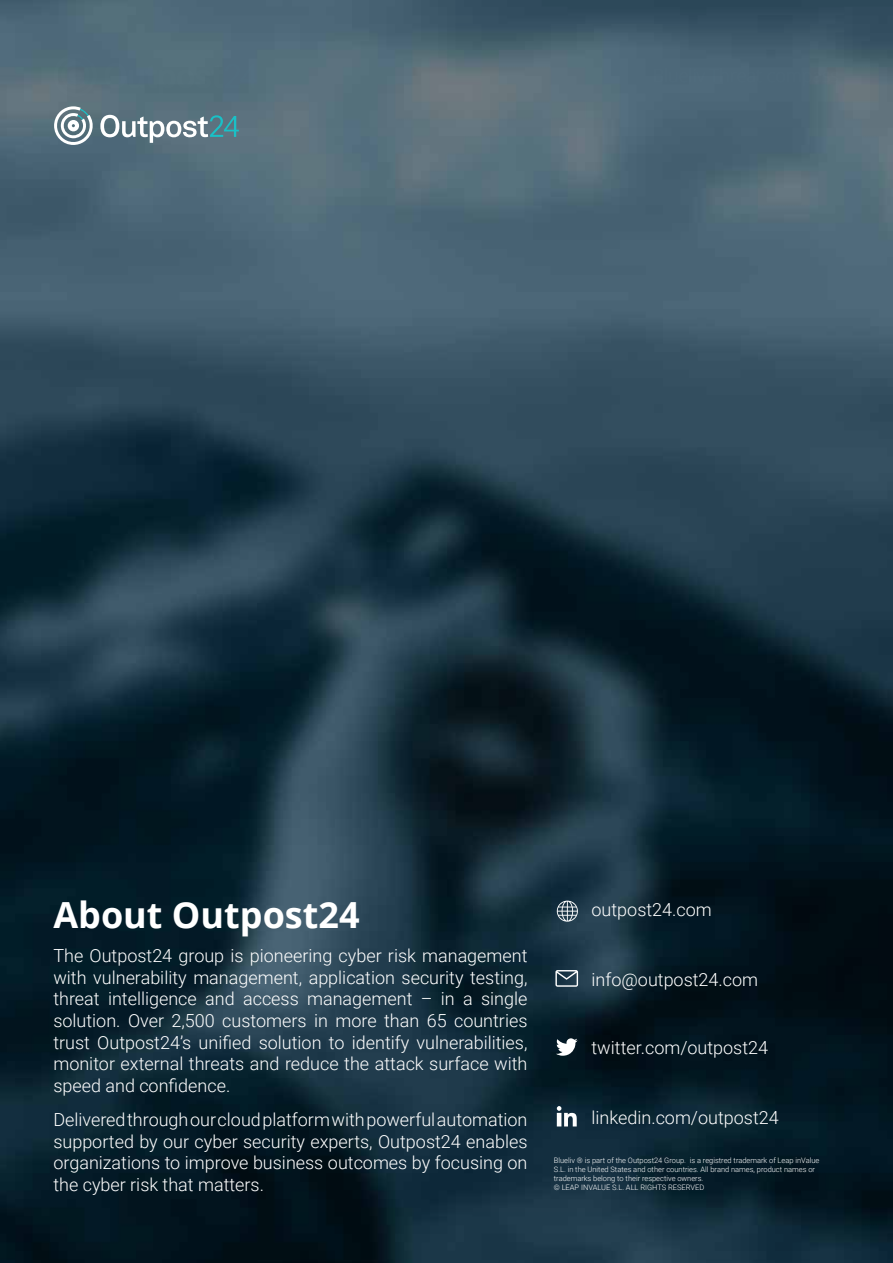
<style>
.page{position:relative;width:893px;height:1263px;background:#fff}
.page>*{position:absolute;margin:0;border:0;box-sizing:border-box;transform-origin:0 0}
.t1{font:700 36px "Open Sans";color:#fff}
.t2{font:300 18px/21.6px "Roboto";color:#fff;text-align:justify}
.t3{font:300 7.5px/9px "Roboto";color:#fff}
</style>
<div class="page">
<img style="left:0;top:0;width:893px;height:1263px">
<svg style="left:555px;top:970px;width:23px;height:17px"></svg>
<svg style="left:557px;top:1106px;width:20px;height:20px"></svg>
<svg style="left:556px;top:1038px;width:22px;height:18px"></svg>
<svg style="left:557px;top:901px;width:21px;height:21px"></svg>
<svg style="left:54px;top:106px;width:185px;height:39px"></svg>
<h1 class="t1" style="left:53px;top:889px;width:308px">About Outpost24</h1>
<p class="t2" style="left:591px;top:898px;width:122px">outpost24.com</p>
<p class="t2" style="left:53px;top:944px;width:476px">The Outpost24 group is pioneering cyber risk management with vulnerability management, application security testing, threat intelligence and access management – in a single solution. Over 2,500 customers in more than 65 countries trust Outpost24’s unified solution to identify vulnerabilities, monitor external threats and reduce the attack surface with speed and confidence.</p>
<p class="t2" style="left:53px;top:1108px;width:476px">Delivered through our cloud platform with powerful automation supported by our cyber security experts, Outpost24 enables organizations to improve business outcomes by focusing on the cyber risk that matters.</p>
<p class="t2" style="left:591px;top:968px;width:168px">info@outpost24.com</p>
<p class="t2" style="left:591px;top:1036px;width:178px">twitter.com/outpost24</p>
<p class="t2" style="left:591px;top:1106px;width:189px">linkedin.com/outpost24</p>
<p class="t3" style="left:554px;top:1156px;width:267px">Blueliv ® is part of the Outpost24 Group. is a registred trademark of Leap inValue S.L. in the United States and other countries. All brand names, product names or trademarks belong to their respective owners.<br>© LEAP INVALUE S.L. ALL RIGHTS RESERVED</p>
</div>
